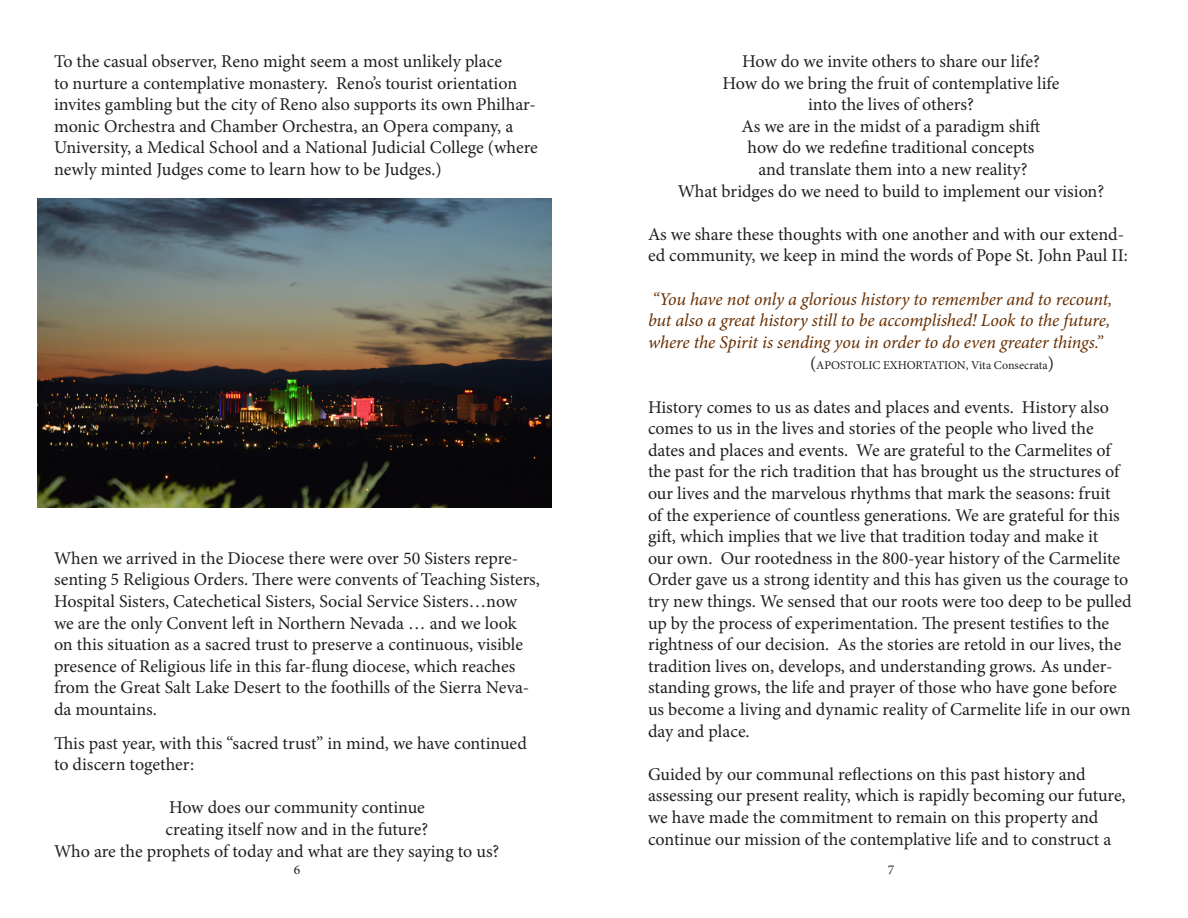
<style>
.page{position:relative;width:1188px;height:918px;background:#fff}
.page>*{position:absolute;margin:0;border:0;box-sizing:border-box;transform-origin:0 0}
.t1{font:18px/21.6px "Minion Pro";letter-spacing:-.005em;color:#231f20}
.t2{font:italic 18px/21.6px "Minion Pro";letter-spacing:-.01em;color:#672e00;text-align:justify}
.t3{font:13.5px "Minion Pro";color:#231f20}
.t4{font:12px "Minion Pro";letter-spacing:-.01em;color:#231f20}
.s1{font-size:18px}
</style>
<div class="page">
<img style="left:37px;top:199px;width:515px;height:308px">
<p class="t1" style="left:54px;top:51px;width:485px">To the casual observer, Reno might seem a most unlikely place<br>to nurture a contemplative monastery. Reno’s tourist orientation invites gambling but the city of Reno also supports its own Philhar&shy;monic Orchestra and Chamber Orchestra, an Opera company, a University, a Medical School and a National Judicial College (where newly minted Judges come to learn how to be Judges.)</p>
<p class="t1" style="left:54px;top:547px;width:488px">When we arrived in the Diocese there were over 50 Sisters repre&shy;senting 5 Religious Orders. There were convents of Teaching Sisters, Hospital Sisters, Catechetical Sisters, Social Service Sisters…now we are the only Convent left in Northern Nevada … and we look<br>on this situation as a sacred trust to preserve a continuous, visible presence of Religious life in this far-flung diocese, which reaches from the Great Salt Lake Desert to the foothills of the Sierra Neva&shy;da mountains.</p>
<p class="t1" style="left:54px;top:732px;width:474px">This past year, with this “sacred trust” in mind, we have continued to discern together:</p>
<p class="t1" style="left:169px;top:797px;width:257px">How does our community continue</p>
<p class="t1" style="left:166px;top:819px;width:264px">creating itself now and in the future?</p>
<p class="t1" style="left:54px;top:840px;width:447px">Who are the prophets of today and what are they saying to us?</p>
<p class="t1" style="left:742px;top:51px;width:299px">How do we invite others to share our life?</p>
<p class="t1" style="left:723px;top:72px;width:338px">How do we bring the fruit of contemplative life</p>
<p class="t1" style="left:808px;top:94px;width:167px">into the lives of others?</p>
<p class="t1" style="left:742px;top:115px;width:300px">As we are in the midst of a paradigm shift</p>
<p class="t1" style="left:747px;top:137px;width:289px">how do we redefine traditional concepts</p>
<p class="t1" style="left:758px;top:159px;width:271px">and translate them into a new reality?</p>
<p class="t1" style="left:678px;top:180px;width:428px">What bridges do we need to build to implement our vision?</p>
<p class="t1" style="left:648px;top:223px;width:481px">As we share these thoughts with one another and with our extend&shy;ed community, we keep in mind the words of Pope St. John Paul II:</p>
<p class="t2" style="left:648px;top:288px;width:466px">“You have not only a glorious history to remember and to recount, but also a great history still to be accomplished! Look to the future, where the Spirit is sending you in order to do even greater things.”</p>
<p class="t4" style="left:810px;top:358px;width:246px"><span class="s1">(</span>APOSTOLIC EXHORTATION, Vita Consecrata<span class="s1">)</span></p>
<p class="t1" style="left:648px;top:396px;width:485px">History comes to us as dates and places and events. History also comes to us in the lives and stories of the people who lived the dates and places and events. We are grateful to the Carmelites of the past for the rich tradition that has brought us the structures of our lives and the marvelous rhythms that mark the seasons: fruit<br>of the experience of countless generations. We are grateful for this gift, which implies that we live that tradition today and make it<br>our own. Our rootedness in the 800-year history of the Carmelite Order gave us a strong identity and this has given us the courage to try new things. We sensed that our roots were too deep to be pulled up by the process of experimentation. The present testifies to the rightness of our decision. As the stories are retold in our lives, the tradition lives on, develops, and understanding grows. As under&shy;standing grows, the life and prayer of those who have gone before us become a living and dynamic reality of Carmelite life in our own day and place.</p>
<p class="t1" style="left:648px;top:763px;width:479px">Guided by our communal reflections on this past history and assessing our present reality, which is rapidly becoming our future, we have made the commitment to remain on this property and continue our mission of the contemplative life and to construct a</p>
<p class="t3" style="left:294px;top:860px;width:8px">6</p>
<p class="t3" style="left:888px;top:860px;width:8px">7</p>
</div>
